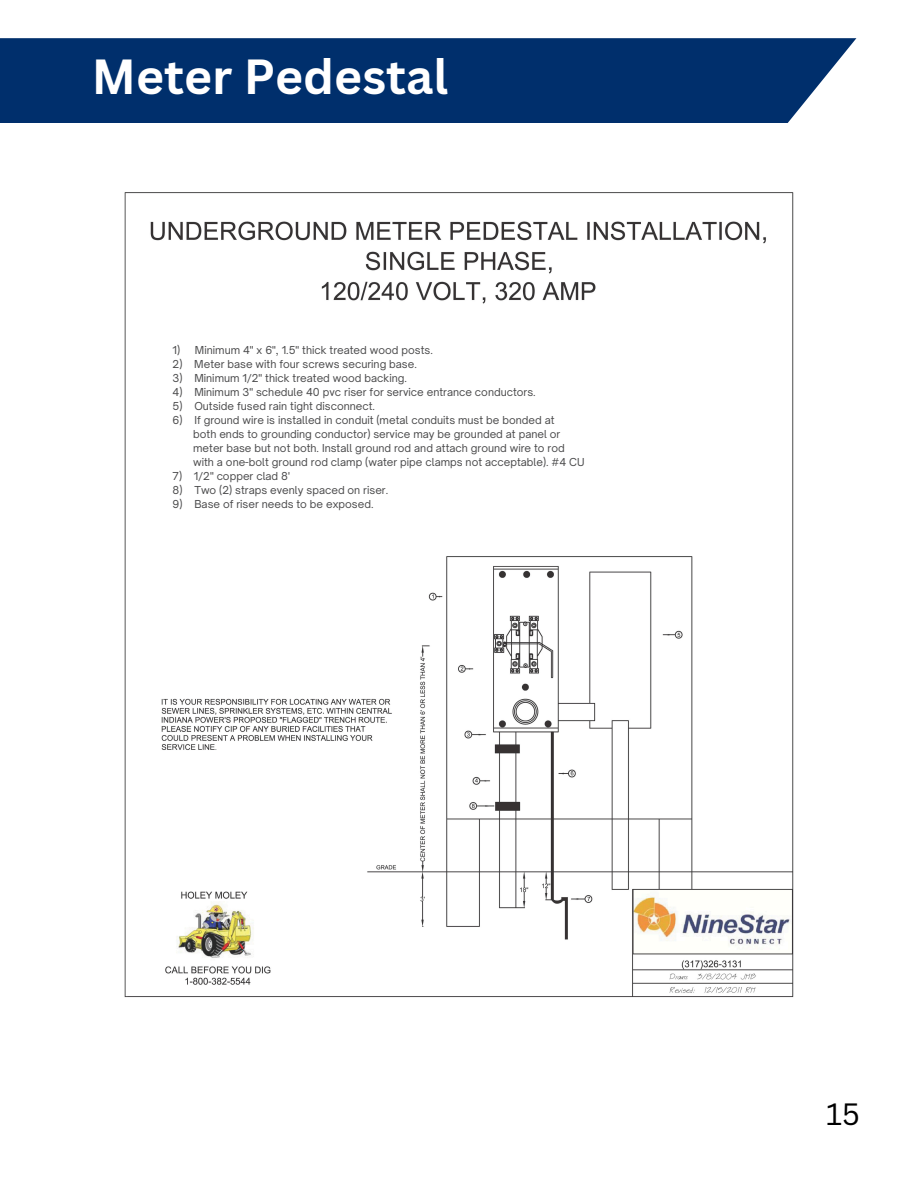
<style>
.page{position:relative;width:918px;height:1188px;background:#fff}
.page>*{position:absolute;margin:0;border:0;box-sizing:border-box;transform-origin:0 0}
.t1{font:700 48px "Canva Sans";color:#fff}
.t2{font:30px "Canva Sans";color:#000}
.t3{font:10.5px "Open Sauce One";color:#4a4a4b}
</style>
<div class="page">
<div style="left:0;top:38px;width:856px;height:85px;background:#002f6c"></div>
<img style="left:124px;top:192px;width:670px;height:806px">
<div style="left:146px;top:404px;width:353px;height:130px;background:#fff"></div>
<h1 class="t1" style="left:92px;top:43px;width:358px">Meter Pedestal</h1>
<p class="t3" style="left:173px;top:344px;width:262px">1) Minimum 4" x 6", 1.5" thick treated wood posts.</p>
<p class="t3" style="left:173px;top:358px;width:11px">2)</p>
<p class="t3" style="left:194px;top:358px;width:224px">Meter base with four screws securing base.</p>
<p class="t3" style="left:173px;top:372px;width:12px">3)</p>
<p class="t3" style="left:194px;top:372px;width:214px">Minimum 1/2" thick treated wood backing.</p>
<p class="t3" style="left:173px;top:386px;width:11px">4)</p>
<p class="t3" style="left:194px;top:386px;width:343px">Minimum 3" schedule 40 pvc riser for service entrance conductors.</p>
<p class="t3" style="left:173px;top:400px;width:11px">5)</p>
<p class="t3" style="left:194px;top:400px;width:182px">Outside fused rain tight disconnect.</p>
<p class="t3" style="left:173px;top:414px;width:12px">6)</p>
<p class="t3" style="left:194px;top:414px;width:362px">If ground wire is installed in conduit (metal conduits must be bonded at</p>
<p class="t3" style="left:193px;top:428px;width:369px">both ends to grounding conductor) service may be grounded at panel or</p>
<p class="t3" style="left:193px;top:442px;width:373px">meter base but not both. Install ground rod and attach ground wire to rod</p>
<p class="t3" style="left:193px;top:456px;width:393px">with a one-bolt ground rod clamp (water pipe clamps not acceptable). #4 CU</p>
<p class="t3" style="left:173px;top:470px;width:119px">7) 1/2" copper clad 8'</p>
<p class="t3" style="left:173px;top:484px;width:11px">8)</p>
<p class="t3" style="left:194px;top:484px;width:195px">Two (2) straps evenly spaced on riser.</p>
<p class="t3" style="left:173px;top:498px;width:12px">9)</p>
<p class="t3" style="left:194px;top:498px;width:181px">Base of riser needs to be exposed.</p>
<h2 class="t2" style="left:826px;top:1093px;width:35px">15</h2>
</div>
